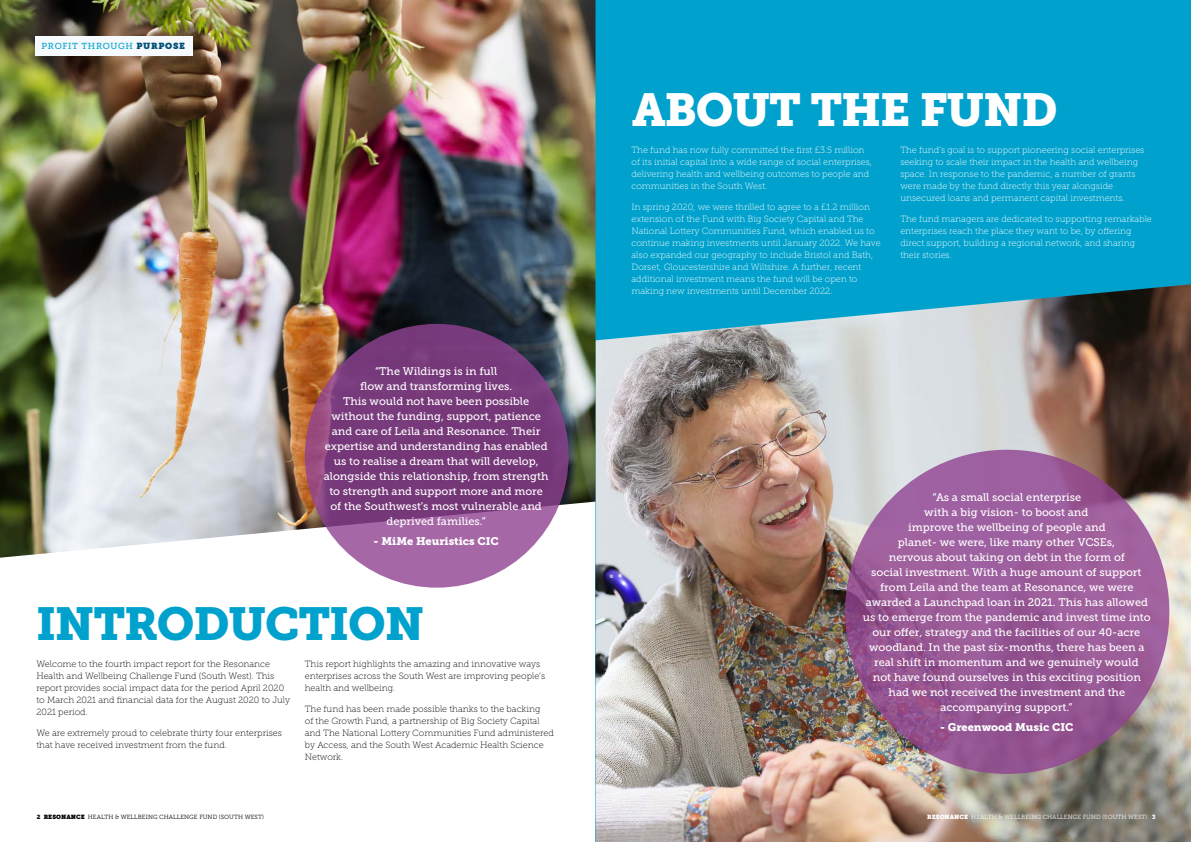
<style>
.page{position:relative;width:1191px;height:842px;background:#fff}
.page>*{position:absolute;margin:0;border:0;box-sizing:border-box;transform-origin:0 0}
.t1{font:46px "Museo Slab 900";letter-spacing:-.025em;color:#00a2cd}
.t2{font:46px "Museo Slab 900";letter-spacing:-.025em;color:#fff}
.t3{font:11px/15px "Museo Slab 500";color:#fff;text-align:center}
.t4{font:11px "Museo Slab 900";color:#fff}
.t5{font:9px/12px "Museo Slab 100";color:#fff}
.t6{font:9px/12px "Museo Slab 100";color:#000}
.t7{font:8.7px "Museo Slab 500";letter-spacing:.075em;color:#00a2cd}
.t8{font:6px "Museo Slab 300";letter-spacing:.01em;color:#000}
.t9{font:6px "Museo Slab 300";letter-spacing:.01em;color:#fff}
.s1{font-family:"Museo Slab";color:#005076}
.s2{font-family:"Museo Slab 900"}
.s3{font-family:"Museo Slab"}
</style>
<div class="page">
<div style="left:595px;top:0;width:596px;height:842px;background:#00a2cd"></div>
<img style="left:595px;top:284px;width:596px;height:558px">
<img style="left:0;top:0;width:595px;height:558px">
<svg style="left:305px;top:324px;width:263px;height:264px;background:#824384"></svg>
<div style="left:35px;top:36px;width:157px;height:20px;background:#f7fafd"></div>
<svg style="left:845px;top:450px;width:324px;height:324px;background:#995a97"></svg>
<p class="t7" style="left:42px;top:41px;width:145px">PROFIT THROUGH <span class="s1">PURPOSE</span></p>
<p class="t3" style="left:324px;top:363px;width:226px">“The Wildings is in full<br>flow and transforming lives.<br>This would not have been possible without the funding, support, patience and care of Leila and Resonance. Their expertise and understanding has enabled us to realise a dream that will develop, alongside this relationship, from strength to strength and support more and more of the Southwest’s most vulnerable and deprived families.”</p>
<p class="t4" style="left:374px;top:535px;width:127px">- MiMe Heuristics CIC</p>
<h1 class="t1" style="left:36px;top:597px;width:390px">INTRODUCTION</h1>
<p class="t6" style="left:36px;top:658px;width:255px">Welcome to the fourth impact report for the Resonance Health and Wellbeing Challenge Fund (South West). This report provides social impact data for the period April 2020 to March 2021 and financial data for the August 2020 to July 2021 period.</p>
<p class="t6" style="left:36px;top:727px;width:247px">We are extremely proud to celebrate thirty four enterprises that have received investment from the fund.</p>
<p class="t6" style="left:305px;top:658px;width:242px">This report highlights the amazing and innovative ways enterprises across the South West are improving people’s health and wellbeing.</p>
<p class="t6" style="left:305px;top:703px;width:250px">The fund has been made possible thanks to the backing<br>of the Growth Fund, a partnership of Big Society Capital and The National Lottery Communities Fund administered by Access, and the South West Academic Health Science Network.</p>
<p class="t8" style="left:37px;top:814px;width:228px"><span class="s2">2</span> <span class="s3">RESONANCE</span> HEALTH &amp; WELLBEING CHALLENGE FUND (SOUTH WEST)</p>
<h1 class="t2" style="left:632px;top:83px;width:427px">ABOUT THE FUND</h1>
<p class="t5" style="left:631px;top:144px;width:242px">The fund has now fully committed the first £3.5 million of its initial capital into a wide range of social enterprises, delivering health and wellbeing outcomes to people and communities in the South West.</p>
<p class="t5" style="left:631px;top:201px;width:251px">In spring 2020, we were thrilled to agree to a £1.2 million extension of the Fund with Big Society Capital and The National Lottery Communities Fund, which enabled us to continue making investments until January 2022. We have also expanded our geography to include Bristol and Bath, Dorset, Gloucestershire and Wiltshire. A further, recent additional investment means the fund will be open to making new investments until December 2022.</p>
<p class="t5" style="left:900px;top:144px;width:246px">The fund’s goal is to support pioneering social enterprises seeking to scale their impact in the health and wellbeing space. In response to the pandemic, a number of grants were made by the fund directly this year alongside unsecured loans and permanent capital investments.</p>
<p class="t5" style="left:900px;top:213px;width:253px">The fund managers are dedicated to supporting remarkable enterprises reach the place they want to be, by offering direct support, building a regional network, and sharing their stories.</p>
<p class="t3" style="left:863px;top:489px;width:289px">“As a small social enterprise<br>with a big vision- to boost and<br>improve the wellbeing of people and<br>planet- we were, like many other VCSEs,<br>nervous about taking on debt in the form of<br>social investment. With a huge amount of support from Leila and the team at Resonance, we were awarded a Launchpad loan in 2021. This has allowed us to emerge from the pandemic and invest time into our offer, strategy and the facilities of our 40-acre woodland. In the past six-months, there has been a real shift in momentum and we genuinely would<br>not have found ourselves in this exciting position had we not received the investment and the accompanying support.”</p>
<p class="t4" style="left:940px;top:721px;width:135px">- Greenwood Music CIC</p>
<p class="t9" style="left:927px;top:814px;width:230px"><span class="s3">RESONANCE</span> HEALTH &amp; WELLBEING CHALLENGE FUND (SOUTH WEST) <span class="s2">3</span></p>
</div>
